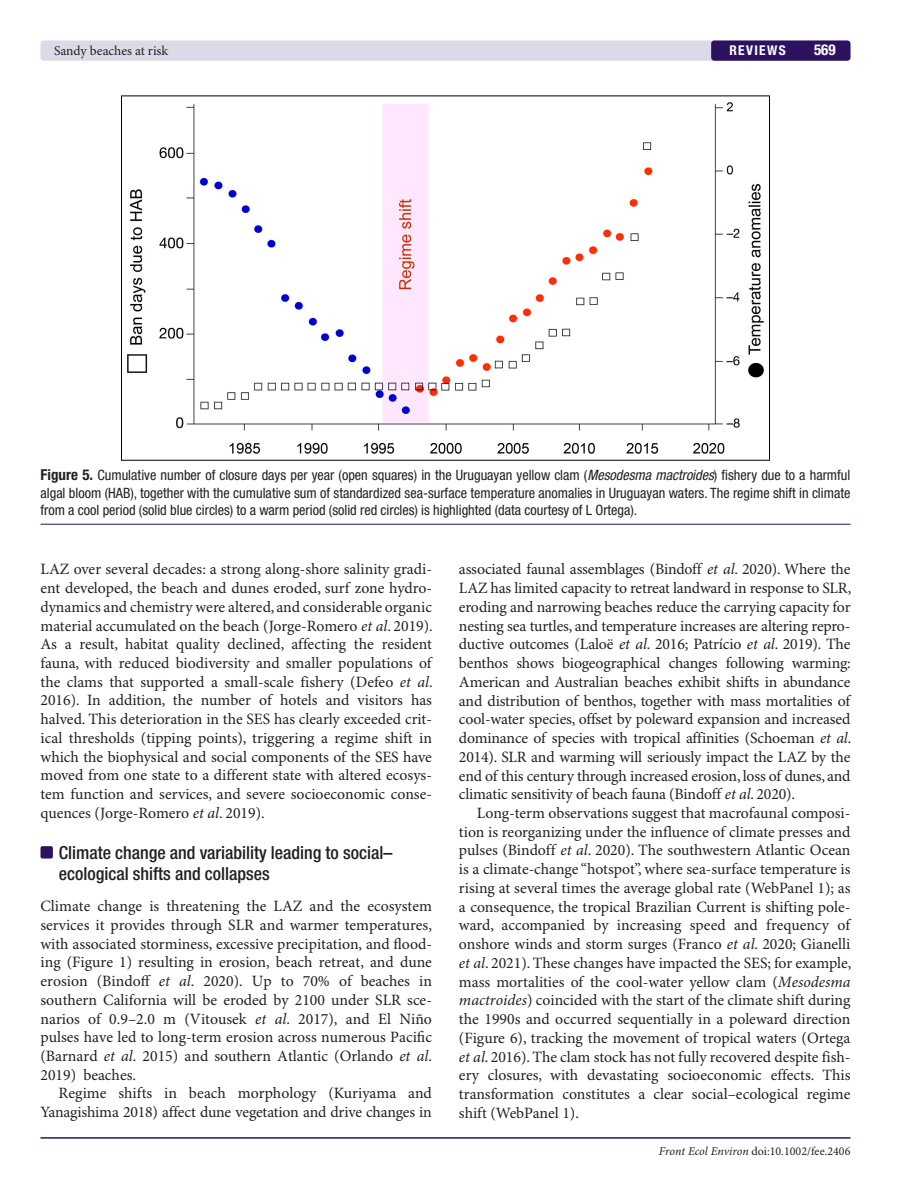
<style>
.page{position:relative;width:918px;height:1188px;background:#fff}
.page>*{position:absolute;margin:0;border:0;box-sizing:border-box;transform-origin:0 0}
.t1{font:500 condensed 18px/21px "Helvetica Neue LT Std";color:#231f20}
.t2{font:15.75px/18.8px "Minion Pro";letter-spacing:-.005em;color:#231f20;text-align:justify}
.t3{font:700 condensed 15px "Helvetica Neue LT Std";color:#fff}
.t4{font:condensed 14.25px/17.2px "Helvetica Neue LT Std";color:#231f20;text-align:justify}
.t5{font:13.5px "Minion Pro";letter-spacing:-.005em;color:#231f20}
.t6{font:700 condensed 13.5px "Helvetica Neue LT Std";letter-spacing:.1em;color:#fff}
.t7{font:12px "Minion Pro";color:#231f20}
.s1{font-weight:700;font-size:15px}
.s2{font-style:italic}
</style>
<div class="page">
<hr style="left:40px;top:1137px;width:810px;height:2px;background:#2d135f">
<div style="left:40px;top:40px;width:811px;height:21px;background:#dcdae8;border-radius:3px"></div>
<div style="left:711px;top:40px;width:140px;height:21px;background:#2d135f;border-radius:3px"></div>
<div style="left:41px;top:846px;width:12px;height:13px;background:#2d135f;border-radius:2px"></div>
<hr style="left:40px;top:524px;width:810px;height:1px;background:#2d135f">
<img style="left:128px;top:102px;width:635px;height:352px">
<p class="t5" style="left:54px;top:43px;width:116px">Sandy beaches at risk</p>
<p class="t6" style="left:729px;top:42px;width:58px">REVIEWS</p>
<p class="t3" style="left:814px;top:41px;width:23px">569</p>
<p class="t4" style="left:40px;top:467px;width:811px"><span class="s1">Figure 5.</span> Cumulative number of closure days per year (open squares) in the Uruguayan yellow clam (<span class="s2">Mesodesma mactroides</span>) fishery due to a harmful algal bloom (HAB), together with the cumulative sum of standardized sea-surface temperature anomalies in Uruguayan waters. The regime shift in climate from a cool period (solid blue circles) to a warm period (solid red circles) is highlighted (data courtesy of L Ortega).</p>
<p class="t2" style="left:40px;top:561px;width:394px">LAZ over several decades: a strong along-shore salinity gradi&shy;ent developed, the beach and dunes eroded, surf zone hydro&shy;dynamics and chemistry were altered, and considerable organic material accumulated on the beach (Jorge-Romero <span class="s2">et al</span>. 2019).<br>As a result, habitat quality declined, affecting the resident fauna, with reduced biodiversity and smaller populations of the clams that supported a small-scale fishery (Defeo <span class="s2">et al</span>.<br>2016). In addition, the number of hotels and visitors has halved. This deterioration in the SES has clearly exceeded crit&shy;ical thresholds (tipping points), triggering a regime shift in which the biophysical and social components of the SES have moved from one state to a different state with altered ecosys&shy;tem function and services, and severe socioeconomic conse&shy;quences (Jorge-Romero <span class="s2">et al</span>. 2019).</p>
<p class="t1" style="left:59px;top:841px;width:335px">Climate change and variability leading to social– ecological shifts and collapses</p>
<p class="t2" style="left:40px;top:897px;width:393px">Climate change is threatening the LAZ and the ecosystem services it provides through SLR and warmer temperatures, with associated storminess, excessive precipitation, and flood&shy;ing (Figure 1) resulting in erosion, beach retreat, and dune erosion (Bindoff <span class="s2">et al</span>. 2020). Up to 70% of beaches in southern California will be eroded by 2100 under SLR sce&shy;narios of 0.9–2.0 m (Vitousek <span class="s2">et al</span>. 2017), and El Niño pulses have led to long-term erosion across numerous Pacific (Barnard <span class="s2">et al</span>. 2015) and southern Atlantic (Orlando <span class="s2">et al</span>.<br>2019) beaches.</p>
<p class="t2" style="left:40px;top:1085px;width:393px;text-align:right">Regime shifts in beach morphology (Kuriyama and<br>Yanagishima 2018) affect dune vegetation and drive changes in</p>
<p class="t2" style="left:459px;top:561px;width:394px">associated faunal assemblages (Bindoff <span class="s2">et al</span>. 2020). Where the LAZ has limited capacity to retreat landward in response to SLR, eroding and narrowing beaches reduce the carrying capacity for nesting sea turtles, and temperature increases are altering repro&shy;ductive outcomes (Laloë <span class="s2">et al</span>. 2016; Patrício <span class="s2">et al</span>. 2019). The benthos shows biogeographical changes following warming:<br>American and Australian beaches exhibit shifts in abundance and distribution of benthos, together with mass mortalities of cool-water species, offset by poleward expansion and increased dominance of species with tropical affinities (Schoeman <span class="s2">et al</span>.<br>2014). SLR and warming will seriously impact the LAZ by the end of this century through increased erosion, loss of dunes, and climatic sensitivity of beach fauna (Bindoff <span class="s2">et al</span>. 2020).</p>
<p class="t2" style="left:459px;top:804px;width:394px;text-indent:18px">Long-term observations suggest that macrofaunal composi&shy;tion is reorganizing under the influence of climate presses and pulses (Bindoff <span class="s2">et al</span>. 2020). The southwestern Atlantic Ocean is a climate-change “hotspot”, where sea-surface temperature is rising at several times the average global rate (WebPanel 1); as a consequence, the tropical Brazilian Current is shifting pole&shy;ward, accompanied by increasing speed and frequency of onshore winds and storm surges (Franco <span class="s2">et al</span>. 2020; Gianelli <span class="s2">et al</span>. 2021). These changes have impacted the SES; for example, mass mortalities of the cool-water yellow clam (<span class="s2">Mesodesma mactroides</span>) coincided with the start of the climate shift during the 1990s and occurred sequentially in a poleward direction (Figure 6), tracking the movement of tropical waters (Ortega <span class="s2">et al</span>. 2016). The clam stock has not fully recovered despite fish&shy;ery closures, with devastating socioeconomic effects. This transformation constitutes a clear social–ecological regime shift (WebPanel 1).</p>
<p class="t7" style="left:659px;top:1144px;width:193px"><span class="s2">Front Ecol Environ</span> doi:10.1002/fee.2406</p>
</div>
